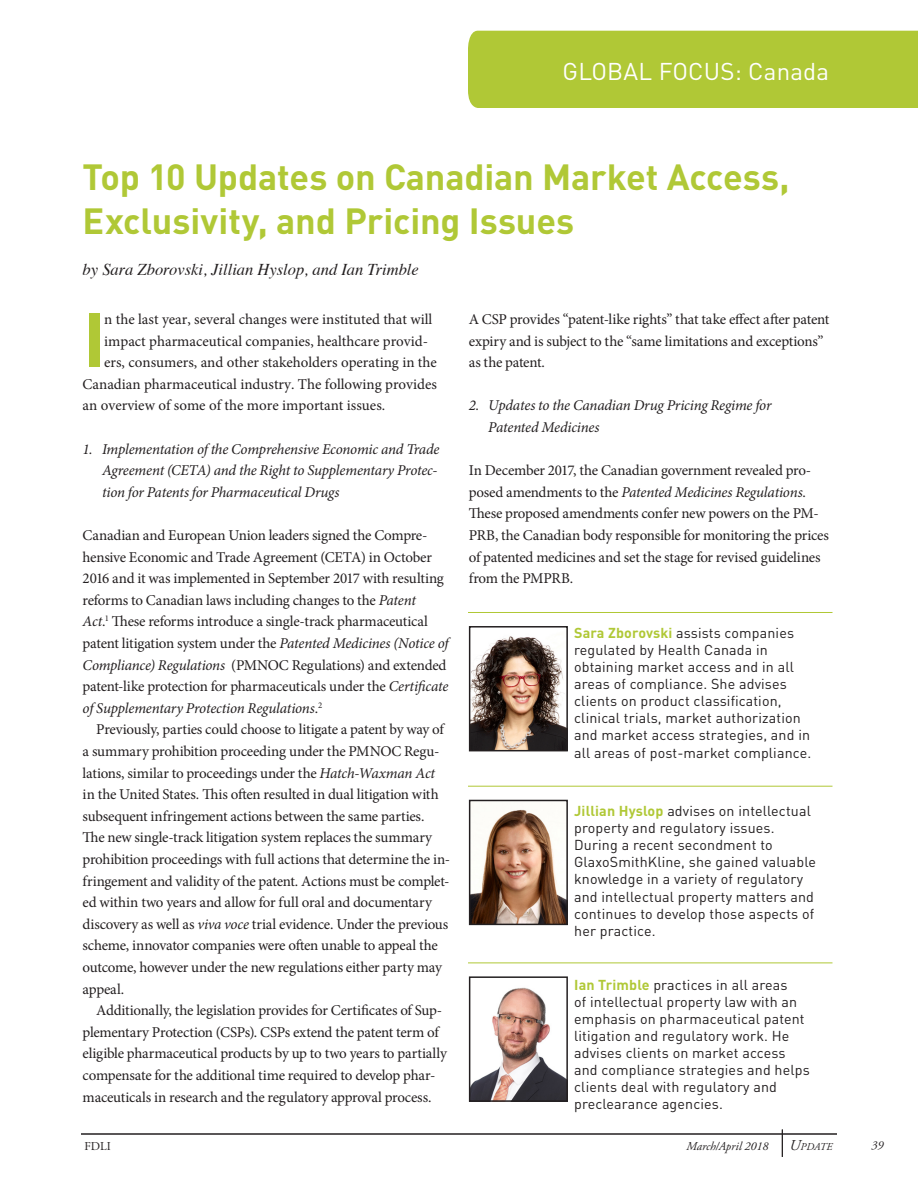
<style>
.page{position:relative;width:918px;height:1188px;background:#fff}
.page>*{position:absolute;margin:0;border:0;box-sizing:border-box;transform-origin:0 0}
.Main___Body_Intro{font:700 75.6px "DIN";color:#b0c836}
.Coners_HEaders{font:700 36px/43.5px "DIN";letter-spacing:-.005em;color:#b0c836}
.t1{font:24px "DIN";letter-spacing:.01em;color:#fff}
.Main___Byline{font:italic 16.5px "Times";color:#231f20}
.Main___Body{font:15px/21.6px "Minion Pro";letter-spacing:-.02em;color:#231f20}
.Main___Body_copy_no{font:15px/21.6px "Minion Pro";letter-spacing:-.02em;color:#231f20}
.Main___Body_Intro-2{font:15px "Minion Pro";color:#231f20}
.Main___Body_copy_no-2{font:italic 15px/21.6px "Minion Pro";letter-spacing:-.015em;color:#231f20}
.itals{font:italic 15px/21.6px "Minion Pro";letter-spacing:-.015em;color:#231f20}
.Author_Bio{font:14.25px/17.1px "DIN";letter-spacing:.01em;color:#231f20}
.t2{font:italic 12px "Adobe Garamond Pro";color:#231f20}
.t3{font:12px "Adobe Garamond";color:#231f20}
.t4{font:italic 10.5px "Adobe Garamond Pro";color:#231f20}
.s1{font-style:italic}
.s2{font-weight:700;color:#b0c836}
.s3{font-size:15px}
</style>
<div class="page">
<hr style="left:81px;top:1134px;width:756px;height:1px;background:#231f20">
<svg style="left:782px;top:1130px;width:1px;height:27px"></svg>
<div style="left:468px;top:31px;width:450px;height:77px;background:#b0c836"></div>
<img style="left:472px;top:636px;width:93px;height:112px">
<div style="left:469px;top:626px;width:99px;height:125px;border:2px solid #231f20"></div>
<hr style="left:468px;top:612px;width:364px;height:1px;background:#b0c836">
<img style="left:472px;top:809px;width:93px;height:113px">
<div style="left:469px;top:800px;width:99px;height:125px;border:2px solid #231f20"></div>
<hr style="left:468px;top:786px;width:364px;height:1px;background:#b0c836">
<img style="left:472px;top:987px;width:93px;height:112px">
<div style="left:469px;top:976px;width:99px;height:126px;border:2px solid #231f20"></div>
<hr style="left:468px;top:963px;width:364px;height:1px;background:#b0c836">
<p class="t1" style="left:562px;top:56px;width:268px">GLOBAL FOCUS: Canada</p>
<p class="Coners_HEaders" style="left:83px;top:154px;width:708px">Top 10 Updates on Canadian Market Access,<br>Exclusivity, and Pricing Issues</p>
<p class="Main___Byline" style="left:83px;top:255px;width:338px">by Sara Zborovski, Jillian Hyslop, and Ian Trimble</p>
<p class="Main___Body_Intro" style="left:83px;top:291px;width:25px">I</p>
<p class="Main___Body_Intro-2" style="left:104px;top:309px;width:330px">n the last year, several changes were instituted that will</p>
<p class="Main___Body" style="left:469px;top:309px;width:362px">A CSP provides “patent-like rights” that take effect after patent expiry and is subject to the “same limitations and exceptions” as the patent.</p>
<p class="itals" style="left:488px;top:395px;width:285px;text-indent:-20px">2. Updates to the Canadian Drug Pricing Regime for<br>Patented Medicines</p>
<p class="Main___Body_copy_no" style="left:469px;top:460px;width:362px">In December 2017, the Canadian government revealed pro&shy;posed amendments to the <span class="s1">Patented Medicines Regulations</span>.<br>These proposed amendments confer new powers on the PM-PRB, the Canadian body responsible for monitoring the prices of patented medicines and set the stage for revised guidelines from the PMPRB.</p>
<p class="Main___Body_Intro-2" style="left:104px;top:331px;width:325px">impact pharmaceutical companies, healthcare provid-</p>
<p class="Main___Body_Intro-2" style="left:104px;top:352px;width:334px">ers, consumers, and other stakeholders operating in the</p>
<p class="Main___Body_Intro-2" style="left:83px;top:374px;width:356px">Canadian pharmaceutical industry. The following provides</p>
<p class="Main___Body_Intro-2" style="left:83px;top:396px;width:304px">an overview of some of the more important issues.</p>
<p class="Main___Body_copy_no-2" style="left:102px;top:438px;width:339px;text-indent:-19px">1. Implementation of the Comprehensive Economic and Trade<br>Agreement (CETA) and the Right to Supplementary Protec&shy;tion for Patents for Pharmaceutical Drugs</p>
<p class="Main___Body_copy_no" style="left:83px;top:525px;width:367px">Canadian and European Union leaders signed the Compre&shy;hensive Economic and Trade Agreement (CETA) in October 2016 and it was implemented in September 2017 with resulting reforms to Canadian laws including changes to the <span class="s1">Patent<br>Act</span>.<sup>1</sup> These reforms introduce a single-track pharmaceutical patent litigation system under the <span class="s1">Patented Medicines (Notice of Compliance) Regulations</span> (PMNOC Regulations) and extended patent-like protection for pharmaceuticals under the <span class="s1">Certificate of Supplementary Protection Regulations</span>.<sup>2</sup></p>
<p class="Main___Body" style="left:83px;top:719px;width:369px;text-indent:13px">Previously, parties could choose to litigate a patent by way of a summary prohibition proceeding under the PMNOC Regu&shy;lations, similar to proceedings under the <span class="s1">Hatch-Waxman Act </span>in the United States<span class="s1">.</span> This often resulted in dual litigation with subsequent infringement actions between the same parties.<br>The new single-track litigation system replaces the summary prohibition proceedings with full actions that determine the in&shy;fringement and validity of the patent. Actions must be complet&shy;ed within two years and allow for full oral and documentary discovery as well as <span class="s1">viva voce</span> trial evidence. Under the previous scheme, innovator companies were often unable to appeal the outcome, however under the new regulations either party may appeal.</p>
<p class="Main___Body" style="left:83px;top:1000px;width:366px;text-indent:13px">Additionally, the legislation provides for Certificates of Sup&shy;plementary Protection (CSPs). CSPs extend the patent term of eligible pharmaceutical products by up to two years to partially compensate for the additional time required to develop phar&shy;maceuticals in research and the regulatory approval process.</p>
<p class="Author_Bio" style="left:574px;top:624px;width:239px"><span class="s2">Sara Zborovski</span> assists companies regulated by Health Canada in obtaining market access and in all areas of compliance. She advises clients on product classification, clinical trials, market authorization and market access strategies, and in all areas of post-market compliance.</p>
<p class="Author_Bio" style="left:574px;top:802px;width:243px"><span class="s2">Jillian Hyslop</span> advises on intellectual property and regulatory issues.<br>During a recent secondment to GlaxoSmithKline, she gained valuable knowledge in a variety of regulatory and intellectual property matters and continues to develop those aspects of her practice.</p>
<p class="Author_Bio" style="left:574px;top:976px;width:237px"><span class="s2">Ian Trimble</span> practices in all areas<br>of intellectual property law with an emphasis on pharmaceutical patent litigation and regulatory work. He advises clients on market access and compliance strategies and helps clients deal with regulatory and preclearance agencies.</p>
<p class="t3" style="left:84px;top:1139px;width:28px">FDLI</p>
<p class="t2" style="left:686px;top:1139px;width:84px">March/April 2018</p>
<p class="t4" style="left:790px;top:1140px;width:44px"><span class="s3">U</span>pdate</p>
<p class="t2" style="left:872px;top:1138px;width:13px">39</p>
</div>
